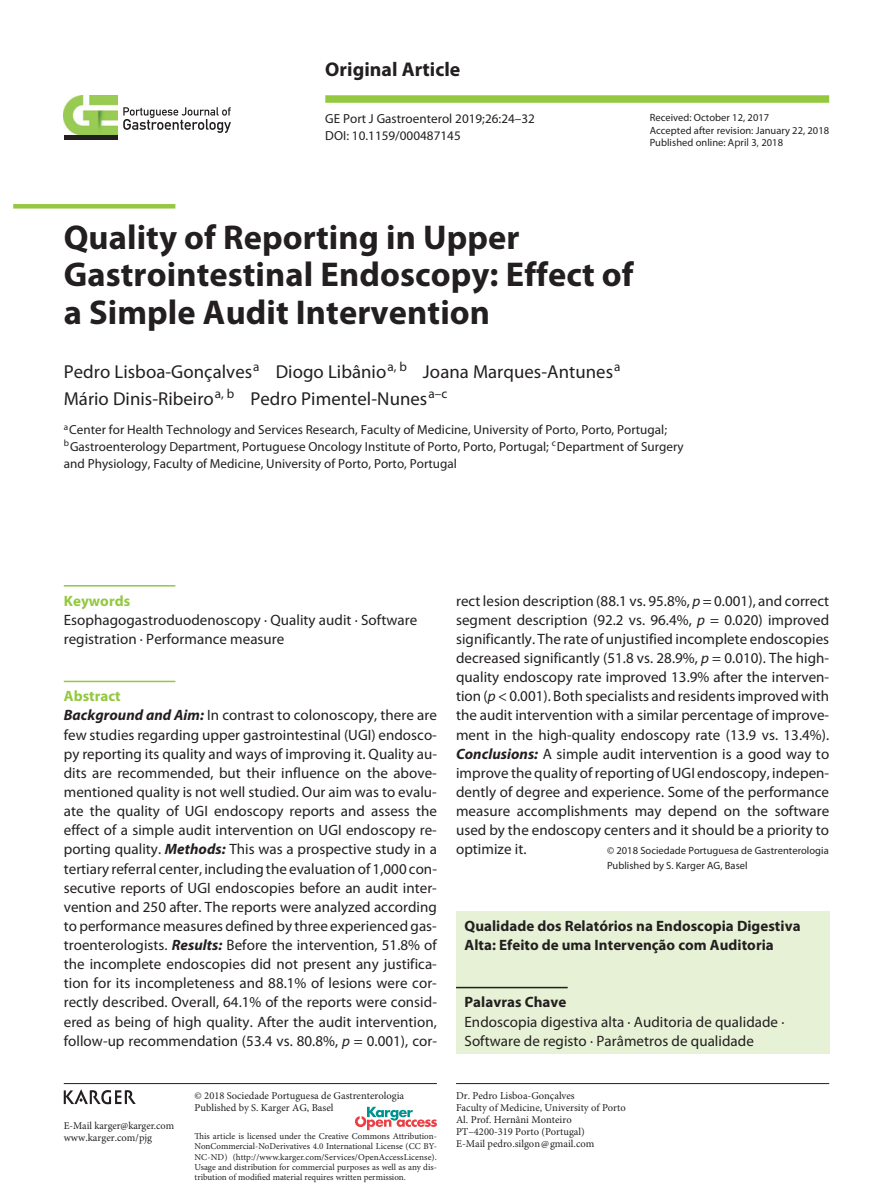
<style>
.page{position:relative;width:893px;height:1191px;background:#fff}
.page>*{position:absolute;margin:0;border:0;box-sizing:border-box;transform-origin:0 0}
.t1{font:700 34.5px/37.5px "Myriad Pro";letter-spacing:.005em;color:#231f20}
.t2{font:700 19.8px "Myriad Pro";letter-spacing:.005em;color:#231f20}
.t3{font:18.75px/27px "Myriad Pro";letter-spacing:.005em;color:#231f20}
.t4{font:15px/19px "Myriad Pro";letter-spacing:.005em;color:#231f20}
.t5{font:700 15px/19.2px "Myriad Pro";letter-spacing:.005em;color:#231f20}
.t6{font:700 15px "Myriad Pro";letter-spacing:.005em;color:#93c840}
.t7{font:13.2px/17px "Myriad Pro";letter-spacing:.005em;color:#231f20}
.t8{font:10.5px/12px "Minion Pro";color:#231f20}
.t9{font:10.5px/12.8px "Myriad Pro";letter-spacing:.005em;color:#231f20}
.t10{font:9px/10.2px "Minion Pro";color:#231f20;text-align:justify}
.s1{font-weight:700;color:#93c840}
.s2{font-weight:700;font-style:italic}
.s3{font-style:italic}
</style>
<div class="page">
<hr style="left:64px;top:1083px;width:373px;height:1px;background:#231f20">
<div style="left:325px;top:95px;width:504px;height:8px;background:#93c840"></div>
<hr style="left:456px;top:1083px;width:373px;height:1px;background:#231f20">
<div style="left:456px;top:911px;width:373px;height:142px;background:#e6f1d5"></div>
<hr style="left:13px;top:204px;width:162px;height:4px;background:#93c840">
<svg style="left:123px;top:107px;width:108px;height:26px"></svg>
<img style="left:64px;top:95px;width:54px;height:40px">
<hr style="left:64px;top:135px;width:54px;height:4px;background:#231f20">
<hr style="left:64px;top:585px;width:111px;height:1px;background:#93c840">
<hr style="left:64px;top:680px;width:111px;height:2px;background:#93c840">
<hr style="left:456px;top:986px;width:112px;height:2px;background:#231f20">
<svg style="left:355px;top:1106px;width:82px;height:24px"></svg>
<img style="left:64px;top:1089px;width:71px;height:16px">
<h2 class="t2" style="left:325px;top:58px;width:137px">Original Article</h2>
<p class="t7" style="left:325px;top:110px;width:211px">GE Port J Gastroenterol 2019;26:24–32</p>
<p class="t7" style="left:325px;top:127px;width:137px">DOI: 10.1159/000487145</p>
<p class="t9" style="left:650px;top:111px;width:181px">Received: October 12, 2017<br>Accepted after revision: January 22, 2018<br>Published online: A ri● 3 2018</p>
<h1 class="t1" style="left:64px;top:219px;width:571px">Quality of Reporting in Upper<br>Gastrointestinal Endoscopy: Effect of a Simple Audit Intervention</h1>
<p class="t3" style="left:64px;top:358px;width:558px">Pedro Lisboa-Gonçalves<sup>a</sup> Diogo Libânio<sup>a,</sup> <sup>b</sup> Joana Marques-Antunes<sup>a<br></sup>Mário Dinis-Ribeiro<sup>a,</sup> <sup>b</sup> Pedro Pimentel-Nunes<sup>a–c</sup></p>
<p class="t7" style="left:64px;top:421px;width:621px"><sup>a</sup>Center for Health Technology and Services Research, Faculty of Medicine, University of Porto, Porto, Portugal; <sup>b</sup>Gastroenterology Department, Portuguese Oncology Institute of Porto, Porto, Portugal; <sup>c</sup>Department of Surgery and Physiology, Faculty of Medicine, University of Porto, Porto, Portugal</p>
<p class="t6" style="left:64px;top:592px;width:68px">Keywords</p>
<p class="t4" style="left:64px;top:610px;width:355px">Esophagogastroduodenoscopy · Quality audit · Software registration · Performance measure</p>
<p class="t4" style="left:64px;top:687px;width:375px"><span class="s1">Abstract<br></span><span class="s2">Background and Aim:</span> In contrast to colonoscopy, there are few studies regarding upper gastrointestinal (UGI) endosco&shy;py reporting its quality and ways of improving it. Quality au&shy;dits are recommended, but their influence on the above&shy;mentioned quality is not well studied. Our aim was to evalu&shy;ate the quality of UGI endoscopy reports and assess the effect of a simple audit intervention on UGI endoscopy re&shy;porting quality. <span class="s2">Methods:</span> This was a prospective study in a tertiary referral center, including the evaluation of 1,000 con&shy;secutive reports of UGI endoscopies before an audit inter&shy;vention and 250 after. The reports were analyzed according to performance measures defined by three experienced gas&shy;troenterologists. <span class="s2">Results:</span> Before the intervention, 51.8% of the incomplete endoscopies did not present any justifica&shy;tion for its incompleteness and 88.1% of lesions were cor&shy;rectly described. Overall, 64.1% of the reports were consid&shy;ered as being of high quality. After the audit intervention, follow-up recommendation (53.4 vs. 80.8%, <span class="s3">p</span> = 0.001), cor-</p>
<p class="t8" style="left:64px;top:1119px;width:112px;line-height:12.8px">E-Mail karger@karger.com www.karger.com/pjg</p>
<p class="t8" style="left:195px;top:1089px;width:211px">© 2018 Sociedade Portuguesa de Gastrenterologia<br>Published by S. Karger AG, Basel</p>
<p class="t10" style="left:195px;top:1131px;width:244px">This article is licensed under the Creative Commons Attribution-NonCommercial-NoDerivatives 4.0 International License (CC BY-NC-ND) (http://www.karger.com/Services/OpenAccessLicense).<br>Usage and distribution for commercial purposes as well as any dis&shy;tribution of modified material requires written permission.</p>
<p class="t4" style="left:456px;top:591px;width:375px;text-align:justify">rect lesion description (88.1 vs. 95.8%, <span class="s3">p</span> = 0.001), and correct segment description (92.2 vs. 96.4%, <span class="s3">p</span> = 0.020) improved significantly. The rate of unjustified incomplete endoscopies decreased significantly (51.8 vs. 28.9%, <span class="s3">p</span> = 0.010). The high&shy;quality endoscopy rate improved 13.9% after the interven&shy;tion (<span class="s3">p</span> &lt; 0.001). Both specialists and residents improved with the audit intervention with a similar percentage of improve&shy;ment in the high-quality endoscopy rate (13.9 vs. 13.4%).<br><span class="s2">Conclusions:</span> A simple audit intervention is a good way to improve the quality of reporting of UGI endoscopy, indepen&shy;dently of degree and experience. Some of the performance measure accomplishments may depend on the software used by the endoscopy centers and it should be a priority to optimize it.</p>
<p class="t9" style="left:607px;top:843px;width:223px;line-height:14.7px">© 2018 Sociedade Portuguesa de Gastrenterologia<br>Published by S. Karger AG, Basel</p>
<p class="t5" style="left:465px;top:916px;width:338px">Qualidade dos Relatórios na Endoscopia Digestiva<br>Alta: Efeito de uma Intervenção com Auditoria</p>
<p class="t5" style="left:465px;top:993px;width:103px">Palavras Chave</p>
<p class="t4" style="left:465px;top:1012px;width:321px">Endoscopia digestiva alta · Auditoria de qualidade ·<br>Software de registo · Parâmetros de qualidade</p>
<p class="t8" style="left:456px;top:1089px;width:171px">Dr. Pedro Lisboa-Gonçalves<br>Faculty of Medicine, University of Porto<br>Al. Prof. Hernâni Monteiro<br>PT–4200-319 Porto (Portugal)<br>E-Mail pedro.silgon@gmail.com</p>
</div>
